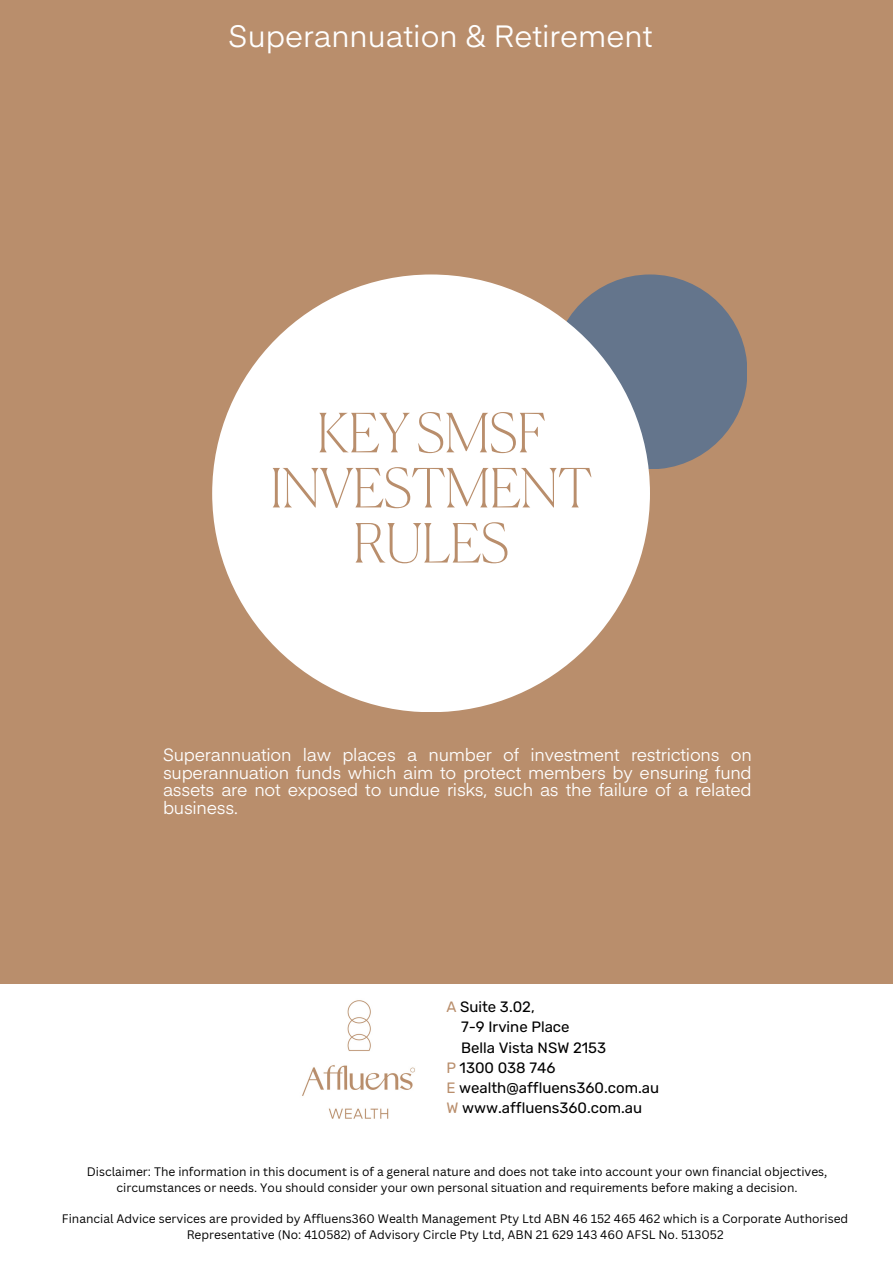
<style>
.page{position:relative;width:893px;height:1264px;background:#fff}
.page>*{position:absolute;margin:0;border:0;box-sizing:border-box;transform-origin:0 0}
.t1{font:100 54px/55.1px "Canela";letter-spacing:-.015em;color:#b98e6c;text-align:center}
.t2{font:30.45px "Eina 02";color:#fff}
.t3{font:17.55px/17.9px "Eina 02";letter-spacing:-.015em;color:#fff;text-align:justify}
.t4{font:15px "Rubik";color:#000}
.t5{font:12px/16px "Canva Sans";color:#000;text-align:center}
.s1{color:#b98e6c}
</style>
<div class="page">
<div style="left:0;top:0;width:892px;height:1262px;background:#b98e6c"></div>
<div style="left:0;top:984px;width:892px;height:278px;background:#fff"></div>
<img style="left:302px;top:1000px;width:113px;height:119px">
<div style="left:552px;top:274px;width:195px;height:195px;background:#64758c;border-radius:50%"></div>
<div style="left:212px;top:274px;width:438px;height:438px;background:#fff;border-radius:50%"></div>
<p class="t2" style="left:228px;top:13px;width:425px">Superannuation &amp; Retirement</p>
<p class="t1" style="left:270px;top:410px;width:324px">KEYSMSF<br>INVESTMENT<br>RULES</p>
<p class="t3" style="left:163px;top:744px;width:590px">Superannuation law places a number of investment restrictions on superannuation funds which aim to protect members by ensuring fund assets are not exposed to undue risks, such as the failure of a related business.</p>
<p class="t4" style="left:446px;top:998px;width:90px"><span class="s1">A</span> Suite 3.02,</p>
<p class="t4" style="left:461px;top:1018px;width:110px">7-9 Irvine Place</p>
<p class="t4" style="left:461px;top:1038px;width:147px">Bella Vista NSW 2153</p>
<p class="t4" style="left:446px;top:1058px;width:111px"><span class="s1">P</span> 1300 038 746</p>
<p class="t4" style="left:446px;top:1079px;width:214px"><span class="s1">E</span> wealth@affluens360.com.au</p>
<p class="t4" style="left:446px;top:1099px;width:197px"><span class="s1">W</span> www.affluens360.com.au</p>
<p class="t5" style="left:87px;top:1163px;width:742px">Disclaimer: The information in this document is of a general nature and does not take into account your own financial objectives, circumstances or needs. You should consider your own personal situation and requirements before making a decision.</p>
<p class="t5" style="left:62px;top:1210px;width:787px">Financial Advice services are provided by Affluens360 Wealth Management Pty Ltd ABN 46 152 465 462 which is a Corporate Authorised<br>Representative (No: 410582) of Advisory Circle Pty Ltd, ABN 21 629 143 460 AFSL No. 513052</p>
</div>
